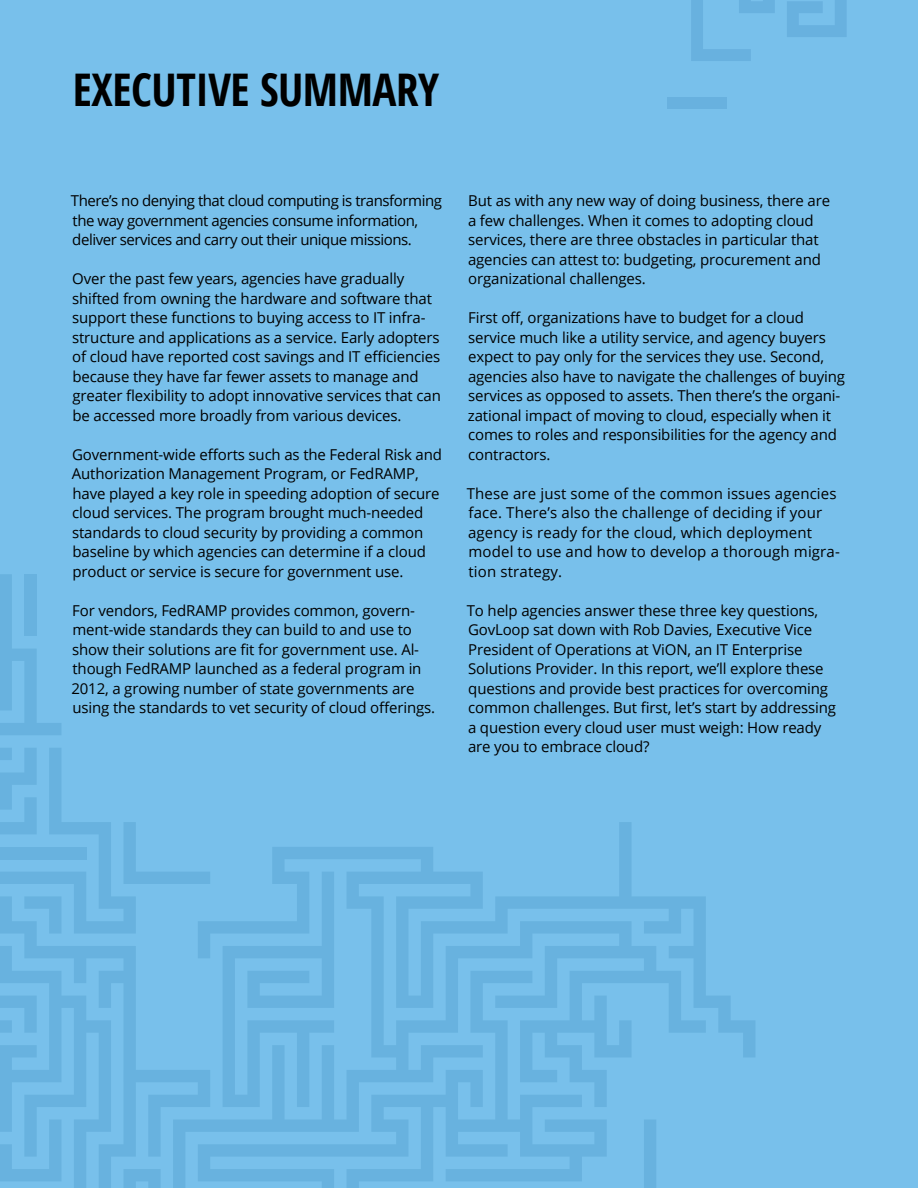
<style>
.page{position:relative;width:918px;height:1188px;background:#78c0eb}
.page>*{position:absolute;margin:0;border:0;box-sizing:border-box;transform-origin:0 0}
.t1{font:700 condensed 45px "Open Sans";letter-spacing:-.01em;color:#000}
.t2{font:15px/19.5px "Open Sans";letter-spacing:-.01em;color:#000}
.t3{font:15px/19.5px "Open Sans";letter-spacing:.01em;color:#000}
.t4{font:15px/19.5px "Open Sans";letter-spacing:-.03em;color:#000}
</style>
<div class="page">
<svg style="left:0;top:574px;width:61px;height:161px"></svg>
<div style="left:24px;top:574px;width:13px;height:62px;background:#68b2df"></div>
<svg style="left:210px;top:822px;width:545px;height:366px"></svg>
<svg style="left:223px;top:872px;width:111px;height:235px"></svg>
<svg style="left:0;top:748px;width:210px;height:440px"></svg>
<svg style="left:691px;top:0;width:156px;height:61px"></svg>
<div style="left:667px;top:97px;width:60px;height:12px;background:#68b1df"></div>
<h1 class="t1" style="left:73px;top:59px;width:368px">EXECUTIVE SUMMARY</h1>
<p class="t4" style="left:71px;top:191px;width:373px">There’s no denying that cloud computing is transforming the way government agencies consume information, deliver services and carry out their unique missions.</p>
<p class="t2" style="left:72px;top:269px;width:370px">Over the past few years, agencies have gradually shifted from owning the hardware and software that support these functions to buying access to IT infra&shy;structure and applications as a service. Early adopters of cloud have reported cost savings and IT efficiencies because they have far fewer assets to manage and greater flexibility to adopt innovative services that can be accessed more broadly from various devices.</p>
<p class="t2" style="left:72px;top:444px;width:372px">Government-wide efforts such as the Federal Risk and Authorization Management Program, or FedRAMP, have played a key role in speeding adoption of secure cloud services. The program brought much-needed standards to cloud security by providing a common baseline by which agencies can determine if a cloud product or service is secure for government use.</p>
<p class="t2" style="left:71px;top:600px;width:365px">For vendors, FedRAMP provides common, govern&shy;ment-wide standards they can build to and use to show their solutions are fit for government use. Al&shy;though FedRAMP launched as a federal program in 2012, a growing number of state governments are using the standards to vet security of cloud offerings.</p>
<p class="t2" style="left:468px;top:191px;width:364px">But as with any new way of doing business, there are a few challenges. When it comes to adopting cloud services, there are three obstacles in particular that agencies can attest to: budgeting, procurement and organizational challenges.</p>
<p class="t2" style="left:468px;top:308px;width:379px">First off, organizations have to budget for a cloud service much like a utility service, and agency buyers expect to pay only for the services they use. Second, agencies also have to navigate the challenges of buying services as opposed to assets. Then there’s the organi&shy;zational impact of moving to cloud, especially when it comes to roles and responsibilities for the agency and contractors.</p>
<p class="t3" style="left:467px;top:483px;width:375px">These are just some of the common issues agencies face. There’s also the challenge of deciding if your agency is ready for the cloud, which deployment model to use and how to develop a thorough migra&shy;tion strategy.</p>
<p class="t2" style="left:467px;top:600px;width:371px">To help agencies answer these three key questions, GovLoop sat down with Rob Davies, Executive Vice President of Operations at ViON, an IT Enterprise Solutions Provider. In this report, we’ll explore these questions and provide best practices for overcoming common challenges. But first, let’s start by addressing a question every cloud user must weigh: How ready are you to embrace cloud?</p>
</div>
